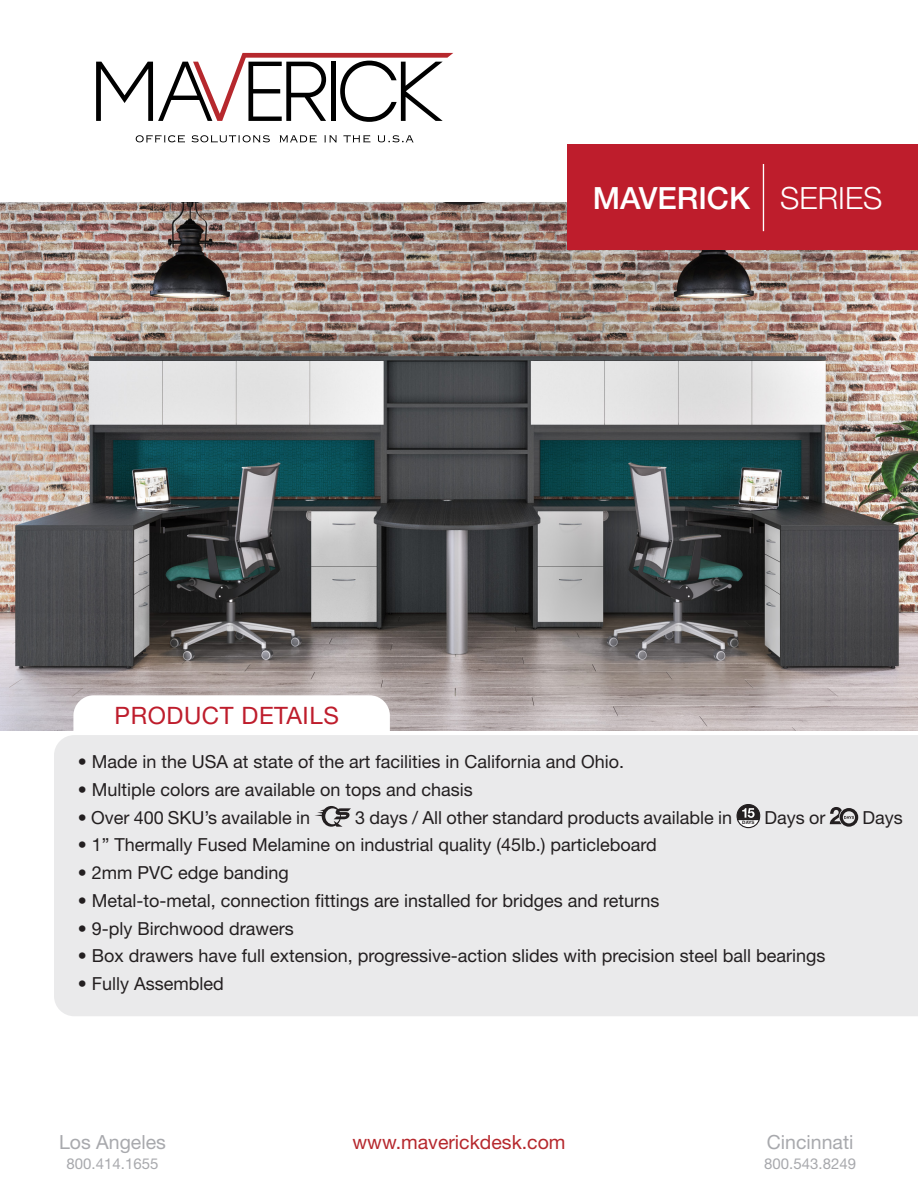
<style>
.page{position:relative;width:918px;height:1188px;background:#fff}
.page>*{position:absolute;margin:0;border:0;box-sizing:border-box;transform-origin:0 0}
.t1{font:500 30.6px "Helvetica Neue";color:#fff}
.t2{font:300 30.6px "Helvetica Neue";color:#fff}
.t3{font:24px "Helvetica Neue";letter-spacing:.025em;color:#be1d2c}
.t4{font:19.5px "Helvetica Neue";color:#a8a9ad}
.t5{font:19.5px "Helvetica Neue";color:#b6282d}
.t6{font:18px "Helvetica Neue";color:#231f20}
.t7{font:15px "Helvetica Neue";color:#a8a9ad}
.t8{font:700 4.65px "Helvetica Neue";color:#231f20}
</style>
<div class="page">
<img style="left:0;top:202px;width:918px;height:528px">
<div style="left:73px;top:695px;width:317px;height:208px;background:#fff;border-radius:20px"></div>
<svg style="left:96px;top:53px;width:357px;height:69px"></svg>
<svg style="left:136px;top:135px;width:49px;height:8px"></svg>
<svg style="left:192px;top:135px;width:78px;height:8px"></svg>
<svg style="left:280px;top:135px;width:37px;height:8px"></svg>
<svg style="left:324px;top:135px;width:13px;height:7px"></svg>
<svg style="left:344px;top:135px;width:26px;height:8px"></svg>
<svg style="left:378px;top:135px;width:36px;height:7px"></svg>
<div style="left:567px;top:144px;width:351px;height:105px;background:#be1d2c"></div>
<div style="left:54px;top:735px;width:864px;height:281px;background:#eaeaeb"></div>
<svg style="left:314px;top:806px;width:37px;height:21px"></svg>
<svg style="left:736px;top:803px;width:25px;height:26px"></svg>
<svg style="left:830px;top:807px;width:28px;height:20px"></svg>
<hr style="left:763px;top:164px;width:1px;height:67px;background:#fff">
<p class="t1" style="left:593px;top:180px;width:159px">MAVERICK</p>
<p class="t2" style="left:780px;top:180px;width:104px">SERIES</p>
<p class="t3" style="left:115px;top:701px;width:226px">PRODUCT DETAILS</p>
<p class="t6" style="left:78px;top:751px;width:548px">• Made in the USA at state of the art facilities in California and Ohio.</p>
<p class="t6" style="left:78px;top:779px;width:397px">• Multiple colors are available on tops and chasis</p>
<p class="t6" style="left:78px;top:807px;width:234px">• Over 400 SKU’s available in</p>
<p class="t6" style="left:355px;top:807px;width:378px">3 days / All other standard products available in</p>
<p class="t8" style="left:742px;top:820px;width:14px">DAYS</p>
<p class="t6" style="left:765px;top:807px;width:62px">Days or</p>
<p class="t6" style="left:863px;top:807px;width:42px">Days</p>
<p class="t6" style="left:78px;top:834px;width:581px">• 1” Thermally Fused Melamine on industrial quality (45lb.) particleboard</p>
<p class="t6" style="left:78px;top:862px;width:213px">• 2mm PVC edge banding</p>
<p class="t6" style="left:78px;top:890px;width:583px">• Metal-to-metal, connection fittings are installed for bridges and returns</p>
<p class="t6" style="left:78px;top:918px;width:217px">• 9-ply Birchwood drawers</p>
<p class="t6" style="left:78px;top:945px;width:749px">• Box drawers have full extension, progressive-action slides with precision steel ball bearings</p>
<p class="t6" style="left:78px;top:973px;width:148px">• Fully Assembled</p>
<p class="t4" style="left:59px;top:1131px;width:108px">Los Angeles</p>
<p class="t5" style="left:352px;top:1131px;width:215px">www.maverickdesk.com</p>
<p class="t4" style="left:767px;top:1131px;width:88px">Cincinnati</p>
<p class="t7" style="left:67px;top:1154px;width:93px">800.414.1655</p>
<p class="t7" style="left:764px;top:1154px;width:93px">800.543.8249</p>
</div>
